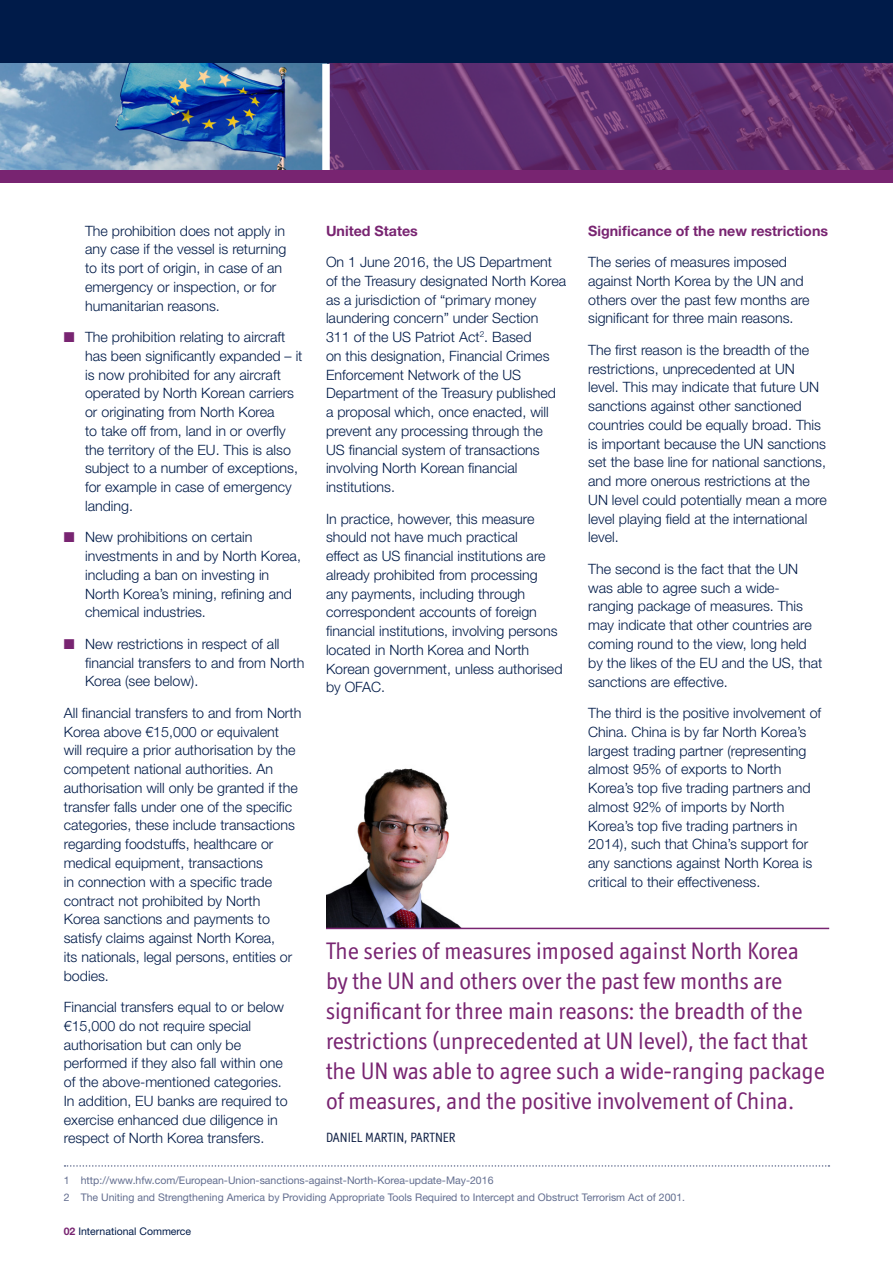
<style>
.page{position:relative;width:893px;height:1263px;background:#fff}
.page>*{position:absolute;margin:0;border:0;box-sizing:border-box;transform-origin:0 0}
.t1{font:24px/30px "Officina Display ITC Std";color:#782471}
.t2{font:300 14.25px/18.8px "Helvetica Neue LT Std";color:#001b49}
.t3{font:700 14.25px "Helvetica Neue LT Std";color:#782471}
.t4{font:13.5px "Officina Display ITC Std";color:#112146}
.t5{font:10.5px/16.8px "Helvetica Neue LT Std";color:#626d8f}
.t6{font:10.5px "Helvetica Neue LT Std";color:#001b49}
.s1{color:#782471}
.s2{font-weight:700;color:#782471}
</style>
<div class="page">
<div style="left:0;top:0;width:893px;height:170px;background:#001b49"></div>
<img style="left:0;top:64px;width:322px;height:106px">
<img style="left:330px;top:64px;width:563px;height:106px">
<div style="left:322px;top:64px;width:8px;height:106px;background:#fff"></div>
<div style="left:0;top:170px;width:893px;height:13px;background:#782471"></div>
<svg style="left:65px;top:1165px;width:764px;height:2px"></svg>
<img style="left:326px;top:768px;width:171px;height:160px">
<hr style="left:326px;top:928px;width:503px;height:1px;background:#782471">
<p class="t2" style="left:85px;top:221px;width:203px">The prohibition does not apply in any case if the vessel is returning to its port of origin, in case of an emergency or inspection, or for humanitarian reasons.</p>
<p class="t2" style="left:85px;top:327px;width:219px;text-indent:-21px"><span class="s1">■</span> The prohibition relating to aircraft has been significantly expanded – it is now prohibited for any aircraft operated by North Korean carriers or originating from North Korea<br>to take off from, land in or overfly the territory of the EU. This is also subject to a number of exceptions, for example in case of emergency landing.</p>
<p class="t2" style="left:85px;top:528px;width:217px;text-indent:-21px"><span class="s1">■</span> New prohibitions on certain investments in and by North Korea, including a ban on investing in<br>North Korea’s mining, refining and chemical industries.</p>
<p class="t2" style="left:85px;top:634px;width:221px;text-indent:-21px"><span class="s1">■</span> New restrictions in respect of all financial transfers to and from North<br>Korea (see below).</p>
<p class="t2" style="left:64px;top:703px;width:239px">All financial transfers to and from North Korea above €15,000 or equivalent<br>will require a prior authorisation by the competent national authorities. An authorisation will only be granted if the transfer falls under one of the specific categories, these include transactions regarding foodstuffs, healthcare or medical equipment, transactions<br>in connection with a specific trade contract not prohibited by North<br>Korea sanctions and payments to satisfy claims against North Korea,<br>its nationals, legal persons, entities or bodies.</p>
<p class="t2" style="left:64px;top:997px;width:225px">Financial transfers equal to or below €15,000 do not require special authorisation but can only be performed if they also fall within one of the above-mentioned categories.<br>In addition, EU banks are required to exercise enhanced due diligence in respect of North Korea transfers.</p>
<p class="t3" style="left:326px;top:222px;width:93px">United States</p>
<p class="t2" style="left:326px;top:252px;width:242px">On 1 June 2016, the US Department of the Treasury designated North Korea as a jurisdiction of “primary money laundering concern” under Section<br>311 of the US Patriot Act<sup>2</sup>. Based<br>on this designation, Financial Crimes Enforcement Network of the US Department of the Treasury published a proposal which, once enacted, will prevent any processing through the<br>US financial system of transactions involving North Korean financial institutions.</p>
<p class="t2" style="left:326px;top:509px;width:238px">In practice, however, this measure should not have much practical<br>effect as US financial institutions are already prohibited from processing any payments, including through correspondent accounts of foreign financial institutions, involving persons located in North Korea and North Korean government, unless authorised by OFAC.</p>
<p class="t3" style="left:588px;top:222px;width:241px">Significance of the new restrictions</p>
<p class="t2" style="left:588px;top:252px;width:223px">The series of measures imposed against North Korea by the UN and others over the past few months are significant for three main reasons.</p>
<p class="t2" style="left:588px;top:340px;width:240px">The first reason is the breadth of the restrictions, unprecedented at UN level. This may indicate that future UN sanctions against other sanctioned countries could be equally broad. This is important because the UN sanctions set the base line for national sanctions, and more onerous restrictions at the UN level could potentially mean a more level playing field at the international level.</p>
<p class="t2" style="left:588px;top:559px;width:236px">The second is the fact that the UN was able to agree such a wide&shy;ranging package of measures. This may indicate that other countries are coming round to the view, long held by the likes of the EU and the US, that sanctions are effective.</p>
<p class="t2" style="left:588px;top:703px;width:235px">The third is the positive involvement of China. China is by far North Korea’s largest trading partner (representing almost 95% of exports to North Korea’s top five trading partners and almost 92% of imports by North Korea’s top five trading partners in 2014), such that China’s support for any sanctions against North Korea is critical to their effectiveness.</p>
<p class="t1" style="left:326px;top:935px;width:500px">The series of measures imposed against North Korea by the UN and others over the past few months are significant for three main reasons: the breadth of the restrictions (unprecedented at UN level), the fact that the UN was able to agree such a wide-ranging package of measures, and the positive involvement of China.</p>
<p class="t4" style="left:326px;top:1130px;width:131px">DANIEL MARTIN, PARTNER</p>
<p class="t5" style="left:64px;top:1171px;width:623px">1 http://www.hfw.com/European-Union-sanctions-against-North-Korea-update-May-2016<br>2 The Uniting and Strengthening America by Providing Appropriate Tools Required to Intercept and Obstruct Terrorism Act of 2001.</p>
<p class="t6" style="left:64px;top:1225px;width:129px"><span class="s2">02</span> International Commerce</p>
</div>
